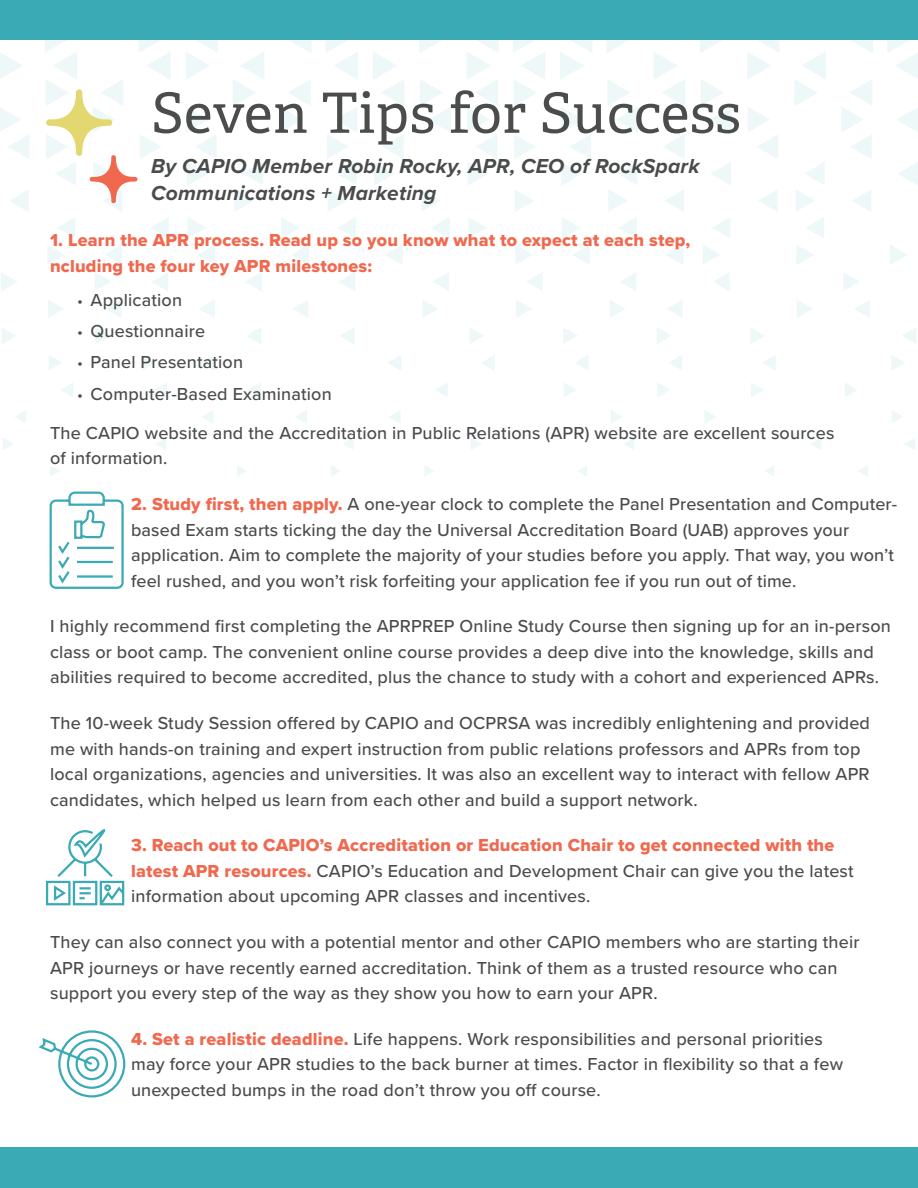
<style>
.page{position:relative;width:918px;height:1188px;background:#fff}
.page>*{position:absolute;margin:0;border:0;box-sizing:border-box;transform-origin:0 0}
.t1{font:55.5px "Adelle";letter-spacing:.005em;color:#4b4d4c}
.t2{font:italic 700 21px/27px "Proxima Nova";letter-spacing:.01em;color:#4a4c4c}
.t3{font:500 18px/25.5px "Proxima Nova";letter-spacing:.01em;color:#4a4c4c}
.t4{font:18px/25.5px "Proxima Nova Extrabld";letter-spacing:.01em;color:#f0694f}
.s1{font-weight:400;font-size:16.5px}
.s2{font-family:"Proxima Nova Extrabld";font-weight:400;color:#f0694f}
</style>
<div class="page">
<div style="left:0;top:0;width:918px;height:40px;background:#3aaab5"></div>
<div style="left:0;top:1148px;width:918px;height:40px;background:#3aaab5"></div>
<svg style="left:0;top:53px;width:22px;height:26px"></svg>
<svg style="left:0;top:108px;width:29px;height:51px"></svg>
<svg style="left:10px;top:190px;width:19px;height:21px"></svg>
<svg style="left:1px;top:272px;width:16px;height:19px"></svg>
<svg style="left:2px;top:328px;width:14px;height:16px"></svg>
<svg style="left:15px;top:410px;width:11px;height:13px"></svg>
<svg style="left:3px;top:438px;width:10px;height:12px"></svg>
<svg style="left:887px;top:40px;width:31px;height:39px"></svg>
<svg style="left:897px;top:108px;width:21px;height:24px"></svg>
<svg style="left:898px;top:162px;width:20px;height:23px"></svg>
<svg style="left:890px;top:245px;width:17px;height:19px"></svg>
<svg style="left:902px;top:328px;width:14px;height:15px"></svg>
<svg style="left:891px;top:355px;width:13px;height:16px"></svg>
<svg style="left:892px;top:410px;width:11px;height:13px"></svg>
<svg style="left:905px;top:438px;width:10px;height:12px"></svg>
<svg style="left:851px;top:40px;width:22px;height:13px"></svg>
<svg style="left:794px;top:52px;width:32px;height:54px"></svg>
<svg style="left:842px;top:80px;width:30px;height:79px"></svg>
<svg style="left:852px;top:190px;width:19px;height:22px"></svg>
<svg style="left:796px;top:245px;width:17px;height:20px"></svg>
<svg style="left:796px;top:162px;width:29px;height:76px"></svg>
<svg style="left:843px;top:273px;width:16px;height:18px"></svg>
<svg style="left:797px;top:300px;width:15px;height:17px"></svg>
<svg style="left:855px;top:300px;width:15px;height:18px"></svg>
<svg style="left:845px;top:383px;width:12px;height:14px"></svg>
<svg style="left:811px;top:438px;width:10px;height:12px"></svg>
<svg style="left:859px;top:465px;width:9px;height:11px"></svg>
<svg style="left:700px;top:40px;width:22px;height:13px"></svg>
<svg style="left:747px;top:40px;width:32px;height:39px"></svg>
<svg style="left:701px;top:80px;width:31px;height:52px"></svg>
<svg style="left:711px;top:162px;width:20px;height:23px"></svg>
<svg style="left:748px;top:107px;width:30px;height:52px"></svg>
<svg style="left:758px;top:190px;width:19px;height:21px"></svg>
<svg style="left:703px;top:218px;width:27px;height:46px"></svg>
<svg style="left:714px;top:272px;width:16px;height:19px"></svg>
<svg style="left:750px;top:328px;width:15px;height:16px"></svg>
<svg style="left:762px;top:355px;width:14px;height:15px"></svg>
<svg style="left:705px;top:411px;width:11px;height:12px"></svg>
<svg style="left:751px;top:383px;width:12px;height:14px"></svg>
<svg style="left:765px;top:466px;width:9px;height:10px"></svg>
<svg style="left:607px;top:40px;width:22px;height:13px"></svg>
<svg style="left:654px;top:52px;width:31px;height:54px"></svg>
<svg style="left:607px;top:79px;width:31px;height:53px"></svg>
<svg style="left:663px;top:135px;width:22px;height:24px"></svg>
<svg style="left:665px;top:190px;width:19px;height:22px"></svg>
<svg style="left:666px;top:245px;width:17px;height:20px"></svg>
<svg style="left:608px;top:162px;width:29px;height:76px"></svg>
<svg style="left:620px;top:273px;width:16px;height:18px"></svg>
<svg style="left:657px;top:328px;width:14px;height:16px"></svg>
<svg style="left:610px;top:300px;width:15px;height:17px"></svg>
<svg style="left:667px;top:300px;width:16px;height:18px"></svg>
<svg style="left:669px;top:355px;width:13px;height:15px"></svg>
<svg style="left:611px;top:410px;width:11px;height:13px"></svg>
<svg style="left:658px;top:383px;width:12px;height:14px"></svg>
<svg style="left:624px;top:438px;width:10px;height:12px"></svg>
<svg style="left:513px;top:40px;width:32px;height:66px"></svg>
<svg style="left:560px;top:40px;width:32px;height:39px"></svg>
<svg style="left:514px;top:135px;width:21px;height:24px"></svg>
<svg style="left:561px;top:107px;width:30px;height:78px"></svg>
<svg style="left:515px;top:190px;width:19px;height:22px"></svg>
<svg style="left:516px;top:245px;width:17px;height:19px"></svg>
<svg style="left:573px;top:245px;width:17px;height:20px"></svg>
<svg style="left:562px;top:217px;width:18px;height:21px"></svg>
<svg style="left:527px;top:273px;width:16px;height:17px"></svg>
<svg style="left:563px;top:328px;width:14px;height:16px"></svg>
<svg style="left:516px;top:300px;width:15px;height:17px"></svg>
<svg style="left:575px;top:355px;width:13px;height:15px"></svg>
<svg style="left:564px;top:383px;width:12px;height:14px"></svg>
<svg style="left:578px;top:466px;width:9px;height:10px"></svg>
<svg style="left:419px;top:40px;width:22px;height:13px"></svg>
<svg style="left:420px;top:79px;width:31px;height:53px"></svg>
<svg style="left:467px;top:40px;width:32px;height:145px"></svg>
<svg style="left:421px;top:190px;width:29px;height:48px"></svg>
<svg style="left:468px;top:217px;width:19px;height:21px"></svg>
<svg style="left:433px;top:272px;width:16px;height:19px"></svg>
<svg style="left:470px;top:328px;width:14px;height:15px"></svg>
<svg style="left:423px;top:300px;width:15px;height:17px"></svg>
<svg style="left:482px;top:355px;width:13px;height:16px"></svg>
<svg style="left:435px;top:383px;width:13px;height:14px"></svg>
<svg style="left:471px;top:438px;width:10px;height:12px"></svg>
<svg style="left:424px;top:466px;width:10px;height:10px"></svg>
<svg style="left:326px;top:40px;width:32px;height:39px"></svg>
<svg style="left:373px;top:52px;width:31px;height:54px"></svg>
<svg style="left:374px;top:135px;width:30px;height:50px"></svg>
<svg style="left:385px;top:245px;width:17px;height:19px"></svg>
<svg style="left:327px;top:107px;width:30px;height:131px"></svg>
<svg style="left:339px;top:273px;width:16px;height:18px"></svg>
<svg style="left:341px;top:328px;width:14px;height:16px"></svg>
<svg style="left:388px;top:355px;width:13px;height:15px"></svg>
<svg style="left:389px;top:410px;width:12px;height:13px"></svg>
<svg style="left:343px;top:438px;width:10px;height:11px"></svg>
<svg style="left:331px;top:466px;width:9px;height:10px"></svg>
<svg style="left:289px;top:40px;width:22px;height:13px"></svg>
<svg style="left:233px;top:52px;width:31px;height:54px"></svg>
<svg style="left:280px;top:79px;width:31px;height:53px"></svg>
<svg style="left:234px;top:162px;width:29px;height:49px"></svg>
<svg style="left:292px;top:245px;width:17px;height:20px"></svg>
<svg style="left:281px;top:217px;width:18px;height:21px"></svg>
<svg style="left:246px;top:272px;width:16px;height:19px"></svg>
<svg style="left:247px;top:328px;width:14px;height:16px"></svg>
<svg style="left:293px;top:300px;width:15px;height:17px"></svg>
<svg style="left:296px;top:410px;width:11px;height:14px"></svg>
<svg style="left:248px;top:383px;width:12px;height:14px"></svg>
<svg style="left:237px;top:465px;width:9px;height:11px"></svg>
<svg style="left:186px;top:40px;width:32px;height:39px"></svg>
<svg style="left:186px;top:107px;width:31px;height:78px"></svg>
<svg style="left:198px;top:245px;width:17px;height:20px"></svg>
<svg style="left:188px;top:218px;width:18px;height:20px"></svg>
<svg style="left:152px;top:273px;width:16px;height:18px"></svg>
<svg style="left:199px;top:300px;width:16px;height:18px"></svg>
<svg style="left:142px;top:355px;width:14px;height:15px"></svg>
<svg style="left:201px;top:355px;width:13px;height:16px"></svg>
<svg style="left:202px;top:411px;width:11px;height:12px"></svg>
<svg style="left:155px;top:383px;width:12px;height:14px"></svg>
<svg style="left:156px;top:438px;width:10px;height:12px"></svg>
<svg style="left:95px;top:273px;width:16px;height:18px"></svg>
<svg style="left:95px;top:328px;width:14px;height:16px"></svg>
<svg style="left:48px;top:300px;width:15px;height:18px"></svg>
<svg style="left:106px;top:300px;width:15px;height:18px"></svg>
<svg style="left:49px;top:355px;width:13px;height:15px"></svg>
<svg style="left:61px;top:383px;width:12px;height:14px"></svg>
<svg style="left:50px;top:465px;width:9px;height:11px"></svg>
<svg style="left:45px;top:40px;width:126px;height:224px"></svg>
<svg style="left:49px;top:491px;width:75px;height:98px"></svg>
<svg style="left:45px;top:829px;width:80px;height:77px"></svg>
<svg style="left:38px;top:1030px;width:88px;height:68px"></svg>
<p class="t1" style="left:151px;top:79px;width:591px">Seven Tips for Success</p>
<p class="t2" style="left:151px;top:152px;width:550px">By CAPIO Member Robin Rocky, APR, CEO of RockSpark<br>Communications + Marketing</p>
<p class="t4" style="left:50px;top:227px;width:642px">1. Learn the APR process. Read up so you know what to expect at each step, ncluding the four key APR milestones:</p>
<p class="t3" style="left:77px;top:287px;width:107px"><span class="s1">•</span> Application</p>
<p class="t3" style="left:77px;top:317px;width:130px"><span class="s1">•</span> Questionnaire</p>
<p class="t3" style="left:77px;top:348px;width:168px"><span class="s1">•</span> Panel Presentation</p>
<p class="t3" style="left:77px;top:380px;width:256px"><span class="s1">•</span> Computer-Based Examination</p>
<p class="t3" style="left:50px;top:419px;width:786px">The CAPIO website and the Accreditation in Public Relations (APR) website are excellent sources of information.</p>
<p class="t3" style="left:131px;top:491px;width:768px"><span class="s2">2. Study first, then apply.</span> A one-year clock to complete the Panel Presentation and Computer&shy;based Exam starts ticking the day the Universal Accreditation Board (UAB) approves your application. Aim to complete the majority of your studies before you apply. That way, you won’t feel rushed, and you won’t risk forfeiting your application fee if you run out of time.</p>
<p class="t3" style="left:50px;top:613px;width:842px">I highly recommend first completing the APRPREP Online Study Course then signing up for an in-person class or boot camp. The convenient online course provides a deep dive into the knowledge, skills and abilities required to become accredited, plus the chance to study with a cohort and experienced APRs.</p>
<p class="t3" style="left:50px;top:710px;width:821px">The 10-week Study Session offered by CAPIO and OCPRSA was incredibly enlightening and provided me with hands-on training and expert instruction from public relations professors and APRs from top local organizations, agencies and universities. It was also an excellent way to interact with fellow APR candidates, which helped us learn from each other and build a support network.</p>
<p class="t3" style="left:131px;top:832px;width:724px"><span class="s2">3. Reach out to CAPIO’s Accreditation or Education Chair to get connected with the latest APR resources.</span> CAPIO’s Education and Development Chair can give you the latest information about upcoming APR classes and incentives.</p>
<p class="t3" style="left:50px;top:929px;width:811px">They can also connect you with a potential mentor and other CAPIO members who are starting their<br>APR journeys or have recently earned accreditation. Think of them as a trusted resource who can support you every step of the way as they show you how to earn your APR.</p>
<p class="t3" style="left:131px;top:1025px;width:714px"><span class="s2">4. Set a realistic deadline.</span> Life happens. Work responsibilities and personal priorities may force your APR studies to the back burner at times. Factor in flexibility so that a few unexpected bumps in the road don’t throw you off course.</p>
</div>
